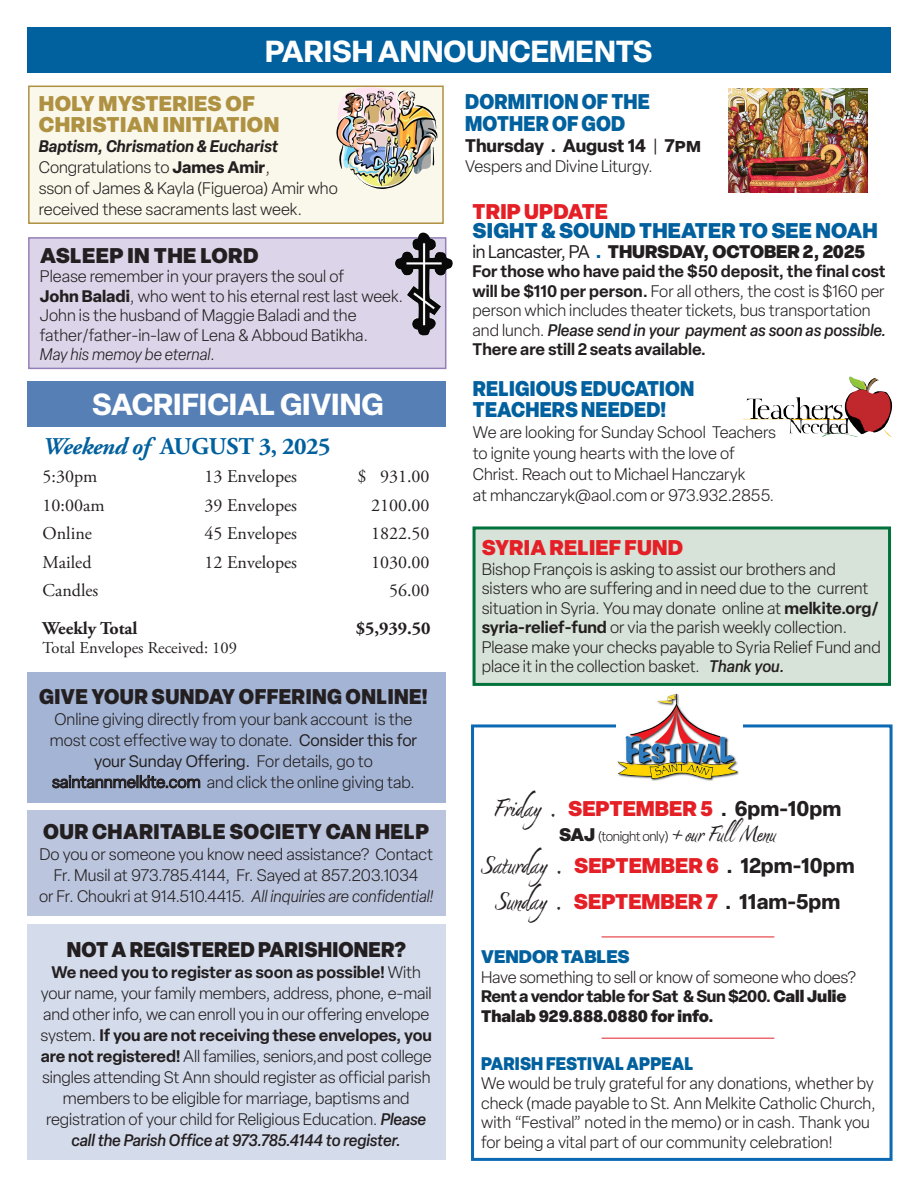
<style>
.page{position:relative;width:918px;height:1188px;background:#fff}
.page>*{position:absolute;margin:0;border:0;box-sizing:border-box;transform-origin:0 0}
.t1{font:700 30px "Elza";color:#fff}
.t2{font:700 24px "Adobe Garamond Pro";letter-spacing:-.015em;color:#01609e}
.t3{font:900 21px "Elza";color:#e41f25}
.t4{font:900 21px "Elza";letter-spacing:.01em;color:#01609e;scale:.91 1}
.t5{font:900 21px "Elza";letter-spacing:.02em;color:#231f20}
.t6{font:900 21px "Elza";letter-spacing:.02em;color:#af9142}
.t7{font:900 21px "Elza";letter-spacing:.02em;color:#231f20;scale:.94 1}
.t8{font:900 21px "Elza";letter-spacing:.01em;color:#01609e}
.t9{font:900 21px "Elza";letter-spacing:.02em;color:#231f20;scale:.93 1}
.t10{font:18px "Adobe Garamond Pro";color:#231f20}
.t11{font:900 18px "Elza";letter-spacing:-.005em;color:#231f20}
.t12{font:700 18px "Elza";color:#231f20}
.t13{font:700 18px "Adobe Garamond Pro";color:#231f20}
.t14{font:900 18px "Elza";letter-spacing:.01em;color:#01609e;scale:.91 1}
.t15{font:900 18px "Elza";letter-spacing:.01em;color:#01609e}
.t16{font:300 16.5px/21px "Elza";color:#231f20}
.t17{font:600 16.5px/19.5px "Elza";color:#231f20}
.t18{font:italic 300 16.5px "Elza";color:#231f20}
.t19{font:italic 600 16.5px "Elza";color:#231f20}
.t20{font:16.5px "Adobe Garamond Pro";letter-spacing:-.005em;color:#231f20}
.t21{font:300 13.5px "Elza";letter-spacing:-.03em;color:#231f20}
.s1{font-weight:700}
.s2{font-style:italic}
.s3{font-weight:400}
.s4{font-style:normal}
.s5{font-weight:600}
.s6{font-weight:500;font-style:italic}
.s7{font-weight:300}
.s8{color:#01609e}
.s9{font-family:"Nori";font-weight:400;font-size:27px;color:#231f20}
.s10{font-weight:700;color:#231f20}
.s11{font-weight:900;font-size:18px}
.s12{font-family:"Nori";font-weight:400;font-size:24px}
.s13{font-weight:900}
</style>
<div class="page">
<div style="left:27px;top:381px;width:419px;height:46px;background:#557fb5"></div>
<div style="left:27px;top:27px;width:864px;height:45px;background:#01609e"></div>
<div style="left:473px;top:526px;width:418px;height:160px;background:#d7e2d8;border:3px solid #00733c"></div>
<div style="left:28px;top:237px;width:418px;height:132px;background:#dcd5ea;border:2px solid #957fba"></div>
<img style="left:393px;top:233px;width:60px;height:103px">
<div style="left:471px;top:724px;width:422px;height:437px;border:3px solid #0c69b3"></div>
<img style="left:616px;top:693px;width:127px;height:88px">
<hr style="left:602px;top:937px;width:172px;height:1px;background:#e41f25">
<hr style="left:602px;top:1038px;width:172px;height:1px;background:#e41f25">
<div style="left:28px;top:86px;width:416px;height:138px;background:#faf7eb;border:2px solid #af9142"></div>
<img style="left:335px;top:87px;width:103px;height:102px">
<img style="left:743px;top:377px;width:116px;height:60px">
<div style="left:27px;top:924px;width:419px;height:236px;background:#d4dbeb"></div>
<div style="left:27px;top:810px;width:419px;height:106px;background:#bbc5de"></div>
<div style="left:27px;top:672px;width:419px;height:130px;background:#a4b4d4"></div>
<img style="left:728px;top:89px;width:139px;height:103px">
<p class="t1" style="left:265px;top:30px;width:389px">PARISH ANNOUNCEMENTS</p>
<p class="t6" style="left:39px;top:89px;width:217px">HOLY MYSTERIES OF</p>
<p class="t6" style="left:39px;top:110px;width:242px">CHRISTIAN INITIATION</p>
<p class="t19" style="left:39px;top:135px;width:241px">Baptism, Chrismation &amp; Eucharist</p>
<p class="t16" style="left:39px;top:157px;width:233px">Congratulations to <span class="s1">James Amir</span>,</p>
<p class="t16" style="left:39px;top:178px;width:301px">sson of James &amp; Kayla (Figueroa) Amir who received these sacraments last week.</p>
<p class="t5" style="left:40px;top:240px;width:220px">ASLEEP IN THE LORD</p>
<p class="t16" style="left:40px;top:266px;width:306px">Please remember in your prayers the soul of</p>
<p class="t16" style="left:40px;top:286px;width:365px;line-height:19.5px"><span class="s1">John Baladi</span>, who went to his eternal rest last week.<br>John is the husband of Maggie Baladi and the father/father-in-law of Lena &amp; Abboud Batikha.</p>
<p class="t18" style="left:40px;top:344px;width:177px">May his memoy be eternal.</p>
<p class="t1" style="left:92px;top:383px;width:293px">SACRIFICIAL GIVING</p>
<p class="t2" style="left:43px;top:432px;width:289px"><span class="s2">Weekend of</span> AUGUST 3, 2025</p>
<p class="t10" style="left:43px;top:466px;width:56px">5:30pm</p>
<p class="t10" style="left:205px;top:466px;width:94px">13 Envelopes</p>
<p class="t10" style="left:358px;top:466px;width:73px">$ 931.00</p>
<p class="t10" style="left:43px;top:494px;width:63px">10:00am</p>
<p class="t10" style="left:205px;top:494px;width:94px">39 Envelopes</p>
<p class="t10" style="left:371px;top:494px;width:60px">2100.00</p>
<p class="t10" style="left:43px;top:523px;width:51px">Online</p>
<p class="t10" style="left:205px;top:523px;width:94px">45 Envelopes</p>
<p class="t10" style="left:371px;top:523px;width:60px">1822.50</p>
<p class="t10" style="left:43px;top:551px;width:50px">Mailed</p>
<p class="t10" style="left:205px;top:551px;width:94px">12 Envelopes</p>
<p class="t10" style="left:371px;top:551px;width:60px">1030.00</p>
<p class="t10" style="left:43px;top:580px;width:57px">Candles</p>
<p class="t10" style="left:389px;top:580px;width:42px">56.00</p>
<p class="t13" style="left:43px;top:617px;width:96px">Weekly Total</p>
<p class="t13" style="left:356px;top:617px;width:76px">$5,939.50</p>
<p class="t20" style="left:43px;top:638px;width:196px">Total Envelopes Received: 109</p>
<p class="t7" style="left:39px;top:681px;width:415px">GIVE YOUR SUNDAY OFFERING ONLINE!</p>
<p class="t16" style="left:50px;top:708px;width:369px;text-align:center">Online giving directly from your bank account is the most cost effective way to donate. <span class="s3">Consider this for your Sunday Offering.</span> For details, go to</p>
<p class="t16" style="left:52px;top:771px;width:364px"><span class="s3">saintannmelkite.com</span> and click the online giving tab.</p>
<p class="t5" style="left:43px;top:816px;width:387px">OUR CHARITABLE SOCIETY CAN HELP</p>
<p class="t16" style="left:39px;top:843px;width:395px">Do you or someone you know need assistance? Contact</p>
<p class="t16" style="left:54px;top:864px;width:366px">Fr. Musil at 973.785.4144, Fr. Sayed at 857.203.1034</p>
<p class="t18" style="left:39px;top:885px;width:396px"><span class="s4">or Fr. Choukri at 914.510.4415.</span> All inquiries are confidential!</p>
<p class="t9" style="left:67px;top:934px;width:366px">NOT A REGISTERED PARISHIONER?</p>
<p class="t16" style="left:41px;top:961px;width:393px;text-align:center"><span class="s5">We need you to register as soon as possible!</span> With your name, your family members, address, phone, e-mail and other info, we can enroll you in our offering envelope system. <span class="s5">If you are not receiving these envelopes, you are not registered!</span> All families, seniors,and post college singles attending St Ann should register as official parish members to be eligible for marriage, baptisms and registration of your child for Religious Education. <span class="s6">Please call the Parish Office at 973.785.4144 to register.</span></p>
<p class="t4" style="left:465px;top:86px;width:204px">DORMITION OF THE</p>
<p class="t4" style="left:465px;top:108px;width:178px">MOTHER OF GOD</p>
<p class="t12" style="left:465px;top:133px;width:237px">Thursday . August 14 <span class="s7">|</span> 7pm</p>
<p class="t16" style="left:465px;top:155px;width:189px">Vespers and Divine Liturgy.</p>
<p class="t3" style="left:473px;top:196px;width:137px">TRIP UPDATE</p>
<p class="t8" style="left:473px;top:215px;width:407px">SIGHT &amp; SOUND THEATER TO SEE NOAH</p>
<p class="t11" style="left:473px;top:238px;width:394px"><span class="s3">in Lancaster, PA</span> <span class="s8">.</span> THURSDAY, OCTOBER 2, 2025</p>
<p class="t17" style="left:473px;top:261px;width:415px">For those who have paid the $50 deposit, the final cost will be $110 per person. <span class="s7">For all others, the cost is $160 per person which includes theater tickets, bus transportation and lunch.</span> <span class="s6">Please send in your payment as soon as possible.<br></span>There are still 2 seats available.</p>
<p class="t4" style="left:473px;top:374px;width:245px">RELIGIOUS EDUCATION</p>
<p class="t4" style="left:473px;top:395px;width:214px">TEACHERS NEEDED!</p>
<p class="t16" style="left:473px;top:422px;width:305px">We are looking for Sunday School Teachers to ignite young hearts with the love of Christ. Reach out to Michael Hanczaryk<br>at mhanczaryk@aol.com or 973.932.2855.</p>
<p class="t3" style="left:482px;top:533px;width:203px">SYRIA RELIEF FUND</p>
<p class="t16" style="left:482px;top:559px;width:401px;line-height:19.5px">Bishop François is asking to assist our brothers and sisters who are suffering and in need due to the current situation in Syria. You may donate online at <span class="s5">melkite.org/ syria-relief-fund</span> or via the parish weekly collection.<br>Please make your checks payable to Syria Relief Fund and place it in the collection basket. <span class="s6">Thank you.</span></p>
<p class="t3" style="left:495px;top:793px;width:348px"><span class="s9">Friday .</span> SEPTEMBER 5 <span class="s10">. 6pm-10pm</span></p>
<p class="t21" style="left:559px;top:828px;width:220px"><span class="s11">SAJ</span> (tonight only) <span class="s12">+ our FullMenu</span></p>
<p class="t3" style="left:482px;top:850px;width:374px"><span class="s9">Saturday .</span> SEPTEMBER 6 <span class="s10">. 12pm-10pm</span></p>
<p class="t3" style="left:496px;top:886px;width:346px"><span class="s9">Sunday .</span> SEPTEMBER 7 <span class="s10">. 11am-5pm</span></p>
<p class="t15" style="left:481px;top:944px;width:150px">VENDOR TABLES</p>
<p class="t16" style="left:481px;top:967px;width:377px;line-height:19.5px">Have something to sell or know of someone who does?<br><span class="s1">Rent a vendor table for Sat &amp; Sun $200.</span> <span class="s13">Call Julie<br>Thalab 929.888.0880 for info.</span></p>
<p class="t14" style="left:481px;top:1050px;width:235px">PARISH FESTIVAL APPEAL</p>
<p class="t16" style="left:481px;top:1074px;width:396px;line-height:19.5px">We would be truly grateful for any donations, whether by check (made payable to St. Ann Melkite Catholic Church, with “Festival” noted in the memo) or in cash. Thank you for being a vital part of our community celebration!</p>
</div>
